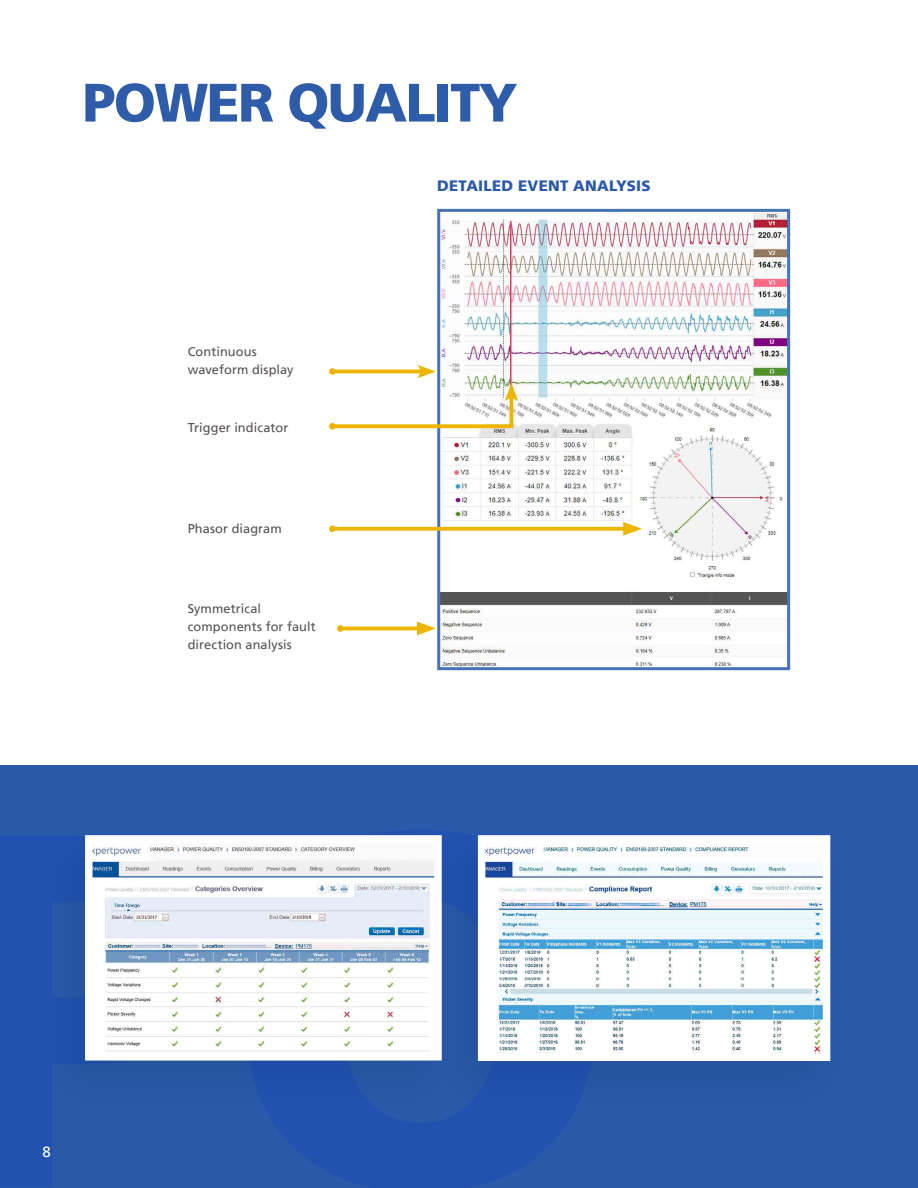
<style>
.page{position:relative;width:918px;height:1188px;background:#fff}
.page>*{position:absolute;margin:0;border:0;box-sizing:border-box;transform-origin:0 0}
.t1{font:900 54px "Frutiger LT";letter-spacing:-.03em;color:#2f5ca8}
.t2{font:900 15px "Frutiger LT";letter-spacing:.015em;color:#2959a8}
.t3{font:15px "Frutiger LT";color:#fff}
.t4{font:12.75px/18px "Frutiger LT";letter-spacing:.01em;color:#555051}
</style>
<div class="page">
<div style="left:0;top:765px;width:918px;height:423px;background:#2959a8"></div>
<img style="left:487px;top:844px;width:334px;height:208px">
<div style="left:478px;top:835px;width:352px;height:226px;border:8px solid #fff"></div>
<img style="left:94px;top:844px;width:339px;height:208px">
<div style="left:85px;top:835px;width:357px;height:226px;border:8px solid #fff"></div>
<img style="left:441px;top:213px;width:345px;height:453px">
<div style="left:437px;top:209px;width:353px;height:461px;border:3px solid #4773b5"></div>
<hr style="left:340px;top:627px;width:84px;height:3px;background:#edb500">
<div style="left:337px;top:625px;width:7px;height:7px;background:#edb500;border-radius:50%"></div>
<svg style="left:417px;top:622px;width:19px;height:13px"></svg>
<svg style="left:335px;top:527px;width:288px;height:4px"></svg>
<div style="left:329px;top:525px;width:7px;height:7px;background:#edb500;border-radius:50%"></div>
<svg style="left:623px;top:522px;width:19px;height:14px"></svg>
<hr style="left:510px;top:221px;width:1px;height:174px;background:#db3b61">
<svg style="left:329px;top:365px;width:189px;height:65px"></svg>
<h1 class="t1" style="left:82px;top:70px;width:437px">POWER QUALITY</h1>
<p class="t4" style="left:188px;top:342px;width:107px">Continuous waveform display</p>
<p class="t4" style="left:188px;top:419px;width:102px">Trigger indicator</p>
<p class="t4" style="left:188px;top:520px;width:96px">Phasor diagram</p>
<p class="t4" style="left:188px;top:599px;width:130px">Symmetrical components for fault direction analysis</p>
<p class="t2" style="left:437px;top:176px;width:215px">DETAILED EVENT ANALYSIS</p>
<p class="t3" style="left:43px;top:1143px;width:10px">8</p>
</div>
